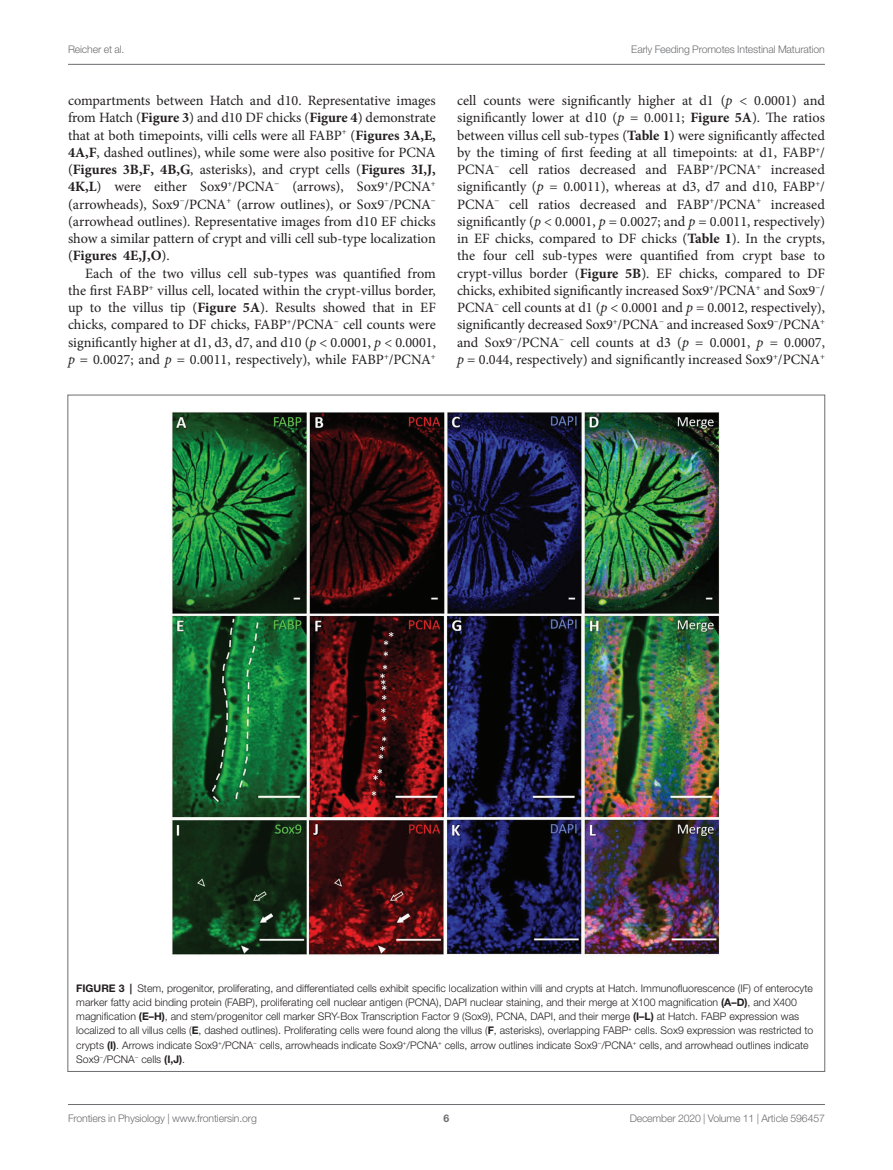
<style>
.page{position:relative;width:893px;height:1170px;background:#fff}
.page>*{position:absolute;margin:0;border:0;box-sizing:border-box;transform-origin:0 0}
.TEXT{font:14.25px/17.2px "Minion Pro";color:#231f20;text-align:justify}
.FIG_LEG{font:300 10.5px/14.2px "Helvetica Neue LT Std";color:#231f20}
.t1{font:300 10.5px "Helvetica Neue LT Std";letter-spacing:-.015em;color:#6c6d70}
.t2{font:700 10.5px "Helvetica Neue LT Std";color:#6c6d70}
.s1{font-weight:700}
.s2{font-style:italic}
</style>
<div class="page">
<hr style="left:68px;top:64px;width:757px;height:1px;background:#6c6d70">
<hr style="left:68px;top:1104px;width:757px;height:1px;background:#6c6d70">
<img style="left:171px;top:412px;width:549px;height:544px">
<p class="t1" style="left:68px;top:42px;width:58px">Reicher et al.</p>
<p class="t1" style="left:631px;top:42px;width:195px">Early Feeding Promotes Intestinal Maturation</p>
<p class="TEXT" style="left:68px;top:92px;width:369px">compartments between Hatch and d10. Representative images from Hatch (<span class="s1">Figure 3</span>) and d10 DF chicks (<span class="s1">Figure 4</span>) demonstrate that at both timepoints, villi cells were all FABP<sup>+</sup> (<span class="s1">Figures 3A,E, 4A,F</span>, dashed outlines), while some were also positive for PCNA (<span class="s1">Figures 3B,F, 4B,G</span>, asterisks), and crypt cells (<span class="s1">Figures 3I,J, 4K,L</span>) were either Sox9<sup>+</sup>/PCNA<sup>−</sup> (arrows), Sox9<sup>+</sup>/PCNA<sup>+ </sup>(arrowheads), Sox9<sup>−</sup>/PCNA<sup>+</sup> (arrow outlines), or Sox9<sup>−</sup>/PCNA<sup>− </sup>(arrowhead outlines). Representative images from d10 EF chicks show a similar pattern of crypt and villi cell sub-type localization (<span class="s1">Figures 4E,J,O</span>).</p>
<p class="TEXT" style="left:68px;top:264px;width:369px;text-indent:17px">Each of the two villus cell sub-types was quantified from the first FABP<sup>+</sup> villus cell, located within the crypt-villus border, up to the villus tip (<span class="s1">Figure 5A</span>). Results showed that in EF chicks, compared to DF chicks, FABP<sup>+</sup>/PCNA<sup>−</sup> cell counts were significantly higher at d1, d3, d7, and d10 (<span class="s2">p</span> &lt; 0.0001, <span class="s2">p</span> &lt; 0.0001, <span class="s2">p</span> = 0.0027; and <span class="s2">p</span> = 0.0011, respectively), while FABP<sup>+</sup>/PCNA<sup>+</sup></p>
<p class="TEXT" style="left:457px;top:92px;width:369px">cell counts were significantly higher at d1 (<span class="s2">p</span> &lt; 0.0001) and significantly lower at d10 (<span class="s2">p</span> = 0.0011; <span class="s1">Figure 5A</span>). The ratios between villus cell sub-types (<span class="s1">Table 1</span>) were significantly affected by the timing of first feeding at all timepoints: at d1, FABP<sup>+</sup>/ PCNA<sup>−</sup> cell ratios decreased and FABP<sup>+</sup>/PCNA<sup>+</sup> increased significantly (<span class="s2">p</span> = 0.0011), whereas at d3, d7 and d10, FABP<sup>+</sup>/ PCNA<sup>−</sup> cell ratios decreased and FABP<sup>+</sup>/PCNA<sup>+</sup> increased significantly (<span class="s2">p</span> &lt; 0.0001, <span class="s2">p</span> = 0.0027; and <span class="s2">p</span> = 0.0011, respectively) in EF chicks, compared to DF chicks (<span class="s1">Table 1</span>). In the crypts, the four cell sub-types were quantified from crypt base to crypt-villus border (<span class="s1">Figure 5B</span>). EF chicks, compared to DF chicks, exhibited significantly increased Sox9<sup>+</sup>/PCNA<sup>+</sup> and Sox9<sup>−</sup>/ PCNA<sup>−</sup> cell counts at d1 (<span class="s2">p</span> &lt; 0.0001 and <span class="s2">p</span> = 0.0012, respectively), significantly decreased Sox9<sup>+</sup>/PCNA<sup>−</sup> and increased Sox9<sup>−</sup>/PCNA<sup>+ </sup>and Sox9<sup>−</sup>/PCNA<sup>−</sup> cell counts at d3 (<span class="s2">p</span> = 0.0001, <span class="s2">p</span> = 0.0007, <span class="s2">p</span> = 0.044, respectively) and significantly increased Sox9<sup>+</sup>/PCNA<sup>+</sup></p>
<p class="FIG_LEG" style="left:76px;top:980px;width:739px"><span class="s1">FIGURE 3 |</span> Stem, progenitor, proliferating, and differentiated cells exhibit specific localization within villi and crypts at Hatch. Immunofluorescence (IF) of enterocyte marker fatty acid binding protein (FABP), proliferating cell nuclear antigen (PCNA), DAPI nuclear staining, and their merge at X100 magnification <span class="s1">(A–D)</span>, and X400 magnification <span class="s1">(E–H)</span>, and stem/progenitor cell marker SRY-Box Transcription Factor 9 (Sox9), PCNA, DAPI, and their merge <span class="s1">(I–L)</span> at Hatch. FABP expression was localized to all villus cells (<span class="s1">E</span>, dashed outlines). Proliferating cells were found along the villus (<span class="s1">F</span>, asterisks), overlapping FABP<sup>+</sup> cells. Sox9 expression was restricted to crypts <span class="s1">(I)</span>. Arrows indicate Sox9<sup>+</sup>/PCNA<sup>−</sup> cells, arrowheads indicate Sox9<sup>+</sup>/PCNA<sup>+</sup> cells, arrow outlines indicate Sox9<sup>−</sup>/PCNA<sup>+</sup> cells, and arrowhead outlines indicate Sox9<sup>−</sup>/PCNA<sup>−</sup> cells <span class="s1">(I,J)</span>.</p>
<p class="t1" style="left:68px;top:1111px;width:190px">Frontiers in Physiology | www.frontiersin.org</p>
<p class="t2" style="left:444px;top:1111px;width:7px">6</p>
<p class="t1" style="left:630px;top:1111px;width:197px">December 2020 | Volume 11 | Article 596457</p>
</div>
